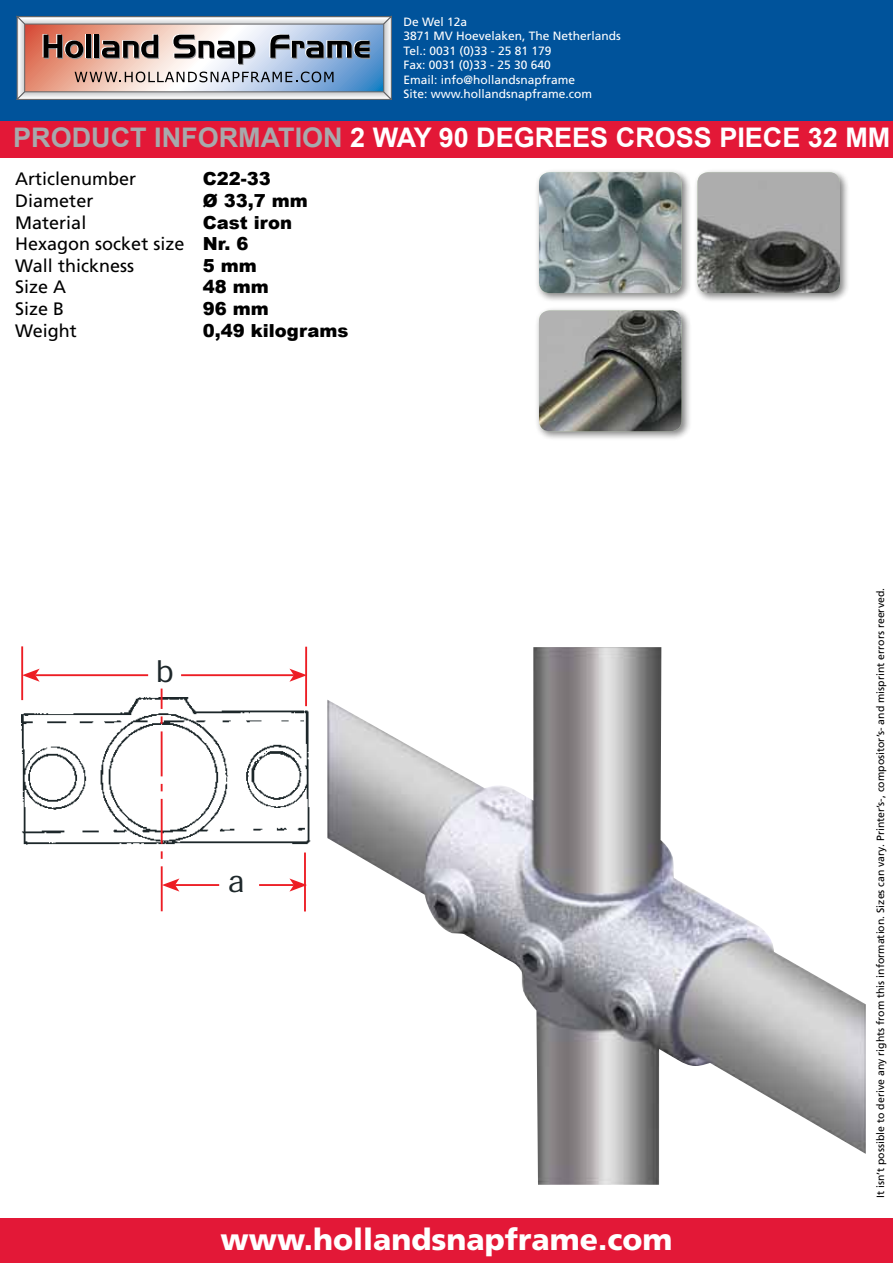
<style>
.page{position:relative;width:893px;height:1263px;background:#fff}
.page>*{position:absolute;margin:0;border:0;box-sizing:border-box;transform-origin:0 0}
.t1{font:900 30px "Frutiger";color:#fff}
.t2{font:30px "Adobe Sans MM 470 820";color:#1d272a}
.t3{font:700 27px "Arial";color:#fff}
.t4{font:18px/21.6px "Frutiger";color:#000}
.t5{font:900 18px "Arial";color:#000}
.t6{font:12px/14.4px "Frutiger";color:#fff}
.t7{font:10.5px "Frutiger";color:#000}
.s1{color:#a7a9ac}
.s2{font-family:"Arial";font-weight:900}
</style>
<div class="page">
<div style="left:1px;top:54px;width:892px;height:104px;background:#e31837"></div>
<div style="left:1px;top:0;width:892px;height:120px;background:#00539b"></div>
<svg style="left:17px;top:16px;width:375px;height:84px;background:#b1aaaf"></svg>
<div style="left:0;top:1218px;width:893px;height:45px;background:#e31837"></div>
<img style="left:327px;top:647px;width:539px;height:538px">
<div style="left:693px;top:168px;width:157px;height:135px;background:#000;opacity:.5"></div>
<img style="left:697px;top:172px;width:143px;height:121px">
<div style="left:535px;top:168px;width:157px;height:135px;background:#000;opacity:.5"></div>
<img style="left:539px;top:172px;width:142px;height:121px">
<div style="left:535px;top:306px;width:157px;height:136px;background:#000;opacity:.5"></div>
<img style="left:539px;top:310px;width:142px;height:121px">
<img style="left:22px;top:698px;width:289px;height:146px">
<hr style="left:21px;top:646px;width:2px;height:54px;background:#ed1d24">
<hr style="left:305px;top:647px;width:2px;height:59px;background:#ed1d24">
<hr style="left:35px;top:674px;width:113px;height:2px;background:#ed1d24">
<svg style="left:23px;top:669px;width:17px;height:13px"></svg>
<hr style="left:181px;top:674px;width:113px;height:2px;background:#ed1d24">
<svg style="left:289px;top:669px;width:17px;height:13px"></svg>
<hr style="left:304px;top:852px;width:2px;height:59px;background:#ed1d24">
<hr style="left:175px;top:884px;width:44px;height:2px;background:#ed1d24">
<svg style="left:161px;top:688px;width:18px;height:223px"></svg>
<hr style="left:259px;top:884px;width:35px;height:2px;background:#ed1d24">
<svg style="left:289px;top:878px;width:18px;height:13px"></svg>
<p class="t6" style="left:404px;top:14px;width:219px">De Wel 12a<br>3871 MV Hoevelaken, The Netherlands<br>Tel.: 0031 (0)33 - 25 81 179<br>Fax: 0031 (0)33 - 25 30 640<br>Email: info@hollandsnapframe<br>Site: www.hollandsnapframe.com</p>
<h2 class="t3" style="left:13px;top:120px;width:879px"><span class="s1">PRODUCT INFORMATION</span> 2 WAY 90 DEGREES CROSS PIECE 32 MM</h2>
<h3 class="t4" style="left:15px;top:168px;width:123px">Articlenumber</h3>
<h3 class="t5" style="left:203px;top:169px;width:70px">C22-33</h3>
<h3 class="t4" style="left:15px;top:190px;width:80px">Diameter</h3>
<h3 class="t5" style="left:203px;top:191px;width:106px">Ø 33,7 mm</h3>
<h3 class="t4" style="left:15px;top:211px;width:73px">Material</h3>
<h3 class="t5" style="left:203px;top:212px;width:91px">Cast iron</h3>
<h3 class="t4" style="left:15px;top:233px;width:235px">Hexagon socket size <span class="s2">Nr. 6<br></span>Wall thickness</h3>
<h3 class="t5" style="left:203px;top:255px;width:55px">5 mm</h3>
<h3 class="t4" style="left:15px;top:276px;width:53px">Size A</h3>
<h3 class="t5" style="left:203px;top:277px;width:68px">48 mm</h3>
<h3 class="t4" style="left:15px;top:298px;width:51px">Size B</h3>
<h3 class="t5" style="left:203px;top:299px;width:68px">96 mm</h3>
<h3 class="t4" style="left:15px;top:319px;width:63px">Weight</h3>
<h3 class="t5" style="left:203px;top:320px;width:147px">0,49 kilograms</h3>
<h1 class="t2" style="left:156px;top:656px;width:19px">b</h1>
<h1 class="t2" style="left:228px;top:866px;width:18px">a</h1>
<h1 class="t1" style="left:221px;top:1222px;width:453px">www.hollandsnapframe.com</h1>
<p class="t7" style="left:874px;top:1198px;width:611px;rotate:-90deg">It isn’t possible to derive any rights from this information. Sizes can vary. Printer’s-, compositor’s- and misprint errors reerved.</p>
</div>
